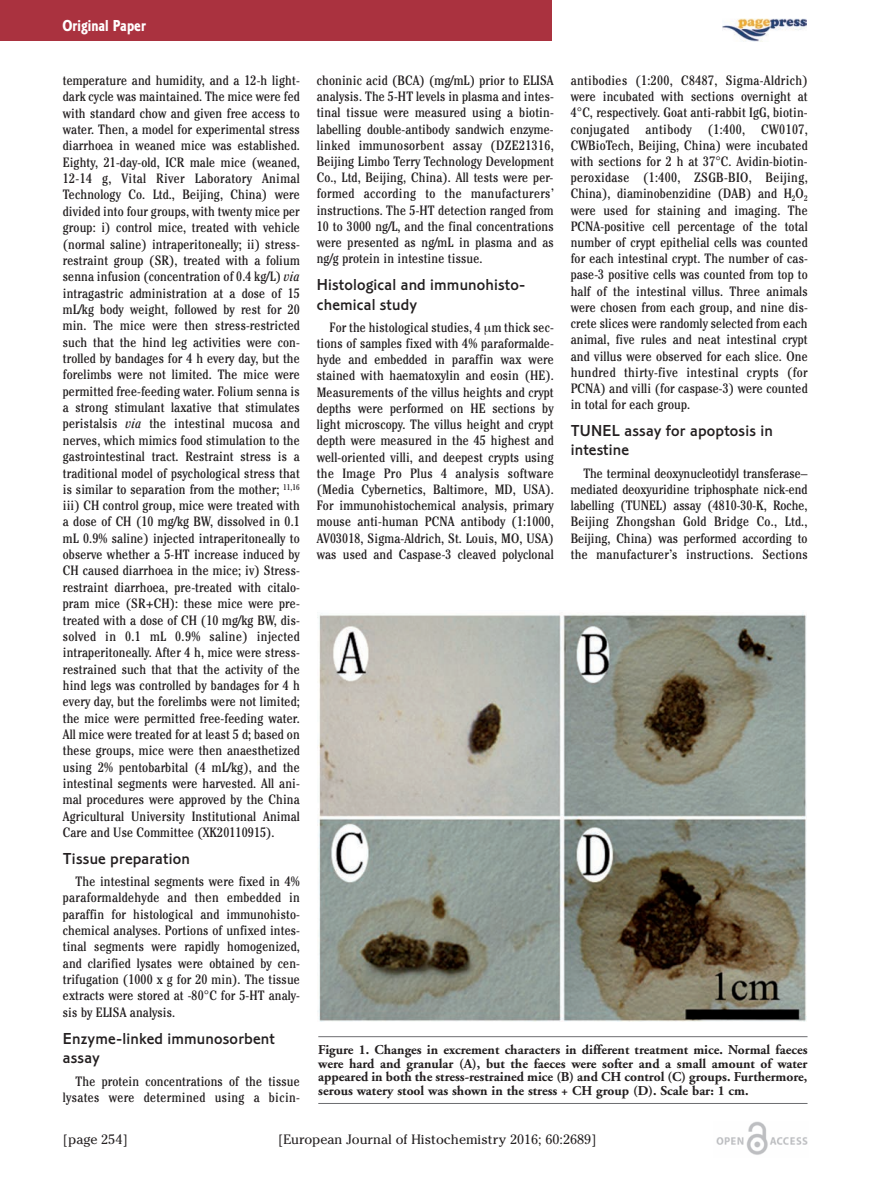
<style>
.page{position:relative;width:893px;height:1190px;background:#fff}
.page>*{position:absolute;margin:0;border:0;box-sizing:border-box;transform-origin:0 0}
.t1{font:16.5px/19.8px "Corinthian Medium Plain";letter-spacing:.01em;color:#231f20}
.t2{font:16.5px "Corinthian Bold Condensed Plain";color:#fff}
.t3{font:condensed 13.5px/16.4px "Cheltenham";letter-spacing:.01em;color:#231f20;text-align:justify}
.t4{font:700 13.5px/13.5px "Adobe Garamond";color:#231f20;text-align:justify}
.t5{font:13.5px "Cheltenham";color:#231f20}
.s1{font-style:italic}
</style>
<div class="page">
<div style="left:0;top:0;width:552px;height:41px;background:#aa323f"></div>
<img style="left:716px;top:1122px;width:91px;height:33px">
<img style="left:722px;top:18px;width:84px;height:24px">
<hr style="left:318px;top:1036px;width:489px;height:1px;background:#6c6d70">
<hr style="left:318px;top:1103px;width:489px;height:1px;background:#6c6d70">
<img style="left:317px;top:614px;width:489px;height:407px">
<p class="t2" style="left:62px;top:20px;width:85px">Original Paper</p>
<p class="t3" style="left:63px;top:73px;width:238px">temperature and humidity, and a 12-h light&shy;dark cycle was maintained. The mice were fed with standard chow and given free access to water. Then, a model for experimental stress diarrhoea in weaned mice was established.<br>Eighty, 21-day-old, ICR male mice (weaned, 12-14 g, Vital River Laboratory Animal Technology Co. Ltd., Beijing, China) were divided into four groups, with twenty mice per group: i) control mice, treated with vehicle (normal saline) intraperitoneally; ii) stress&shy;restraint group (SR), treated with a folium senna infusion (concentration of 0.4 kg/L) <span class="s1">via </span>intragastric administration at a dose of 15 mL/kg body weight, followed by rest for 20 min. The mice were then stress-restricted such that the hind leg activities were con&shy;trolled by bandages for 4 h every day, but the forelimbs were not limited. The mice were permitted free-feeding water. Folium senna is a strong stimulant laxative that stimulates peristalsis <span class="s1">via</span> the intestinal mucosa and nerves, which mimics food stimulation to the gastrointestinal tract. Restraint stress is a traditional model of psychological stress that is similar to separation from the mother; <sup>11,16 </sup>iii) CH control group, mice were treated with a dose of CH (10 mg/kg BW, dissolved in 0.1 mL 0.9% saline) injected intraperitoneally to observe whether a 5-HT increase induced by CH caused diarrhoea in the mice; iv) Stress&shy;restraint diarrhoea, pre-treated with citalo&shy;pram mice (SR+CH): these mice were pre&shy;treated with a dose of CH (10 mg/kg BW, dis&shy;solved in 0.1 mL 0.9% saline) injected intraperitoneally. After 4 h, mice were stress&shy;restrained such that that the activity of the hind legs was controlled by bandages for 4 h every day, but the forelimbs were not limited; the mice were permitted free-feeding water.<br>All mice were treated for at least 5 d; based on these groups, mice were then anaesthetized using 2% pentobarbital (4 mL/kg), and the intestinal segments were harvested. All ani&shy;mal procedures were approved by the China Agricultural University Institutional Animal Care and Use Committee (XK20110915).</p>
<p class="t1" style="left:63px;top:850px;width:128px">Tissue preparation</p>
<p class="t3" style="left:63px;top:874px;width:238px;text-indent:13px">The intestinal segments were fixed in 4% paraformaldehyde and then embedded in paraffin for histological and immunohisto&shy;chemical analyses. Portions of unfixed intes&shy;tinal segments were rapidly homogenized, and clarified lysates were obtained by cen&shy;trifugation (1000 x g for 20 min). The tissue extracts were stored at -80°C for 5-HT analy&shy;sis by ELISA analysis.</p>
<p class="t1" style="left:63px;top:1029px;width:213px">Enzyme-linked immunosorbent assay</p>
<p class="t3" style="left:63px;top:1074px;width:238px;text-align:right">The protein concentrations of the tissue lysates were determined using a bicin-</p>
<p class="t3" style="left:316px;top:74px;width:238px">choninic acid (BCA) (mg/mL) prior to ELISA analysis. The 5-HT levels in plasma and intes&shy;tinal tissue were measured using a biotin&shy;labelling double-antibody sandwich enzyme&shy;linked immunosorbent assay (DZE21316, Beijing Limbo Terry Technology Development Co., Ltd, Beijing, China). All tests were per&shy;formed according to the manufacturers’ instructions. The 5-HT detection ranged from 10 to 3000 ng/L, and the final concentrations were presented as ng/mL in plasma and as ng/g protein in intestine tissue.</p>
<p class="t1" style="left:316px;top:276px;width:210px">Histological and immunohisto&shy;chemical study</p>
<p class="t3" style="left:316px;top:320px;width:238px;text-indent:13px">For the histological studies, 4 m thick sec&shy;tions of samples fixed with 4% paraformalde&shy;hyde and embedded in paraffin wax were stained with haematoxylin and eosin (HE).<br>Measurements of the villus heights and crypt depths were performed on HE sections by light microscopy. The villus height and crypt depth were measured in the 45 highest and well-oriented villi, and deepest crypts using the Image Pro Plus 4 analysis software (Media Cybernetics, Baltimore, MD, USA).<br>For immunohistochemical analysis, primary mouse anti-human PCNA antibody (1:1000, AV03018, Sigma-Aldrich, St. Louis, MO, USA) was used and Caspase-3 cleaved polyclonal</p>
<p class="t3" style="left:570px;top:74px;width:238px">antibodies (1:200, C8487, Sigma-Aldrich) were incubated with sections overnight at 4°C, respectively. Goat anti-rabbit IgG, biotin&shy;conjugated antibody (1:400, CW0107, CWBioTech, Beijing, China) were incubated with sections for 2 h at 37°C. Avidin-biotin&shy;peroxidase (1:400, ZSGB-BIO, Beijing, China), diaminobenzidine (DAB) and H<sub>2</sub>O<sub>2 </sub>were used for staining and imaging. The PCNA-positive cell percentage of the total number of crypt epithelial cells was counted for each intestinal crypt. The number of cas&shy;pase-3 positive cells was counted from top to half of the intestinal villus. Three animals were chosen from each group, and nine dis&shy;crete slices were randomly selected from each animal, five rules and neat intestinal crypt and villus were observed for each slice. One hundred thirty-five intestinal crypts (for PCNA) and villi (for caspase-3) were counted in total for each group.</p>
<p class="t1" style="left:570px;top:422px;width:203px">TUNEL assay for apoptosis in intestine</p>
<p class="t3" style="left:570px;top:466px;width:238px;text-indent:13px">The terminal deoxynucleotidyl transferase– mediated deoxyuridine triphosphate nick-end labelling (TUNEL) assay (4810-30-K, Roche, Beijing Zhongshan Gold Bridge Co., Ltd., Beijing, China) was performed according to the manufacturer’s instructions. Sections</p>
<p class="t4" style="left:318px;top:1044px;width:490px">Figure 1. Changes in excrement characters in different treatment mice. Normal faeces were hard and granular (A), but the faeces were softer and a small amount of water appeared in both the stress-restrained mice (B) and CH control (C) groups. Furthermore, serous watery stool was shown in the stress + CH group (D). Scale bar: 1 cm.</p>
<p class="t5" style="left:63px;top:1131px;width:66px">[page 254]</p>
<p class="t5" style="left:278px;top:1131px;width:320px">[European Journal of Histochemistry 2016; 60:2689]</p>
</div>
